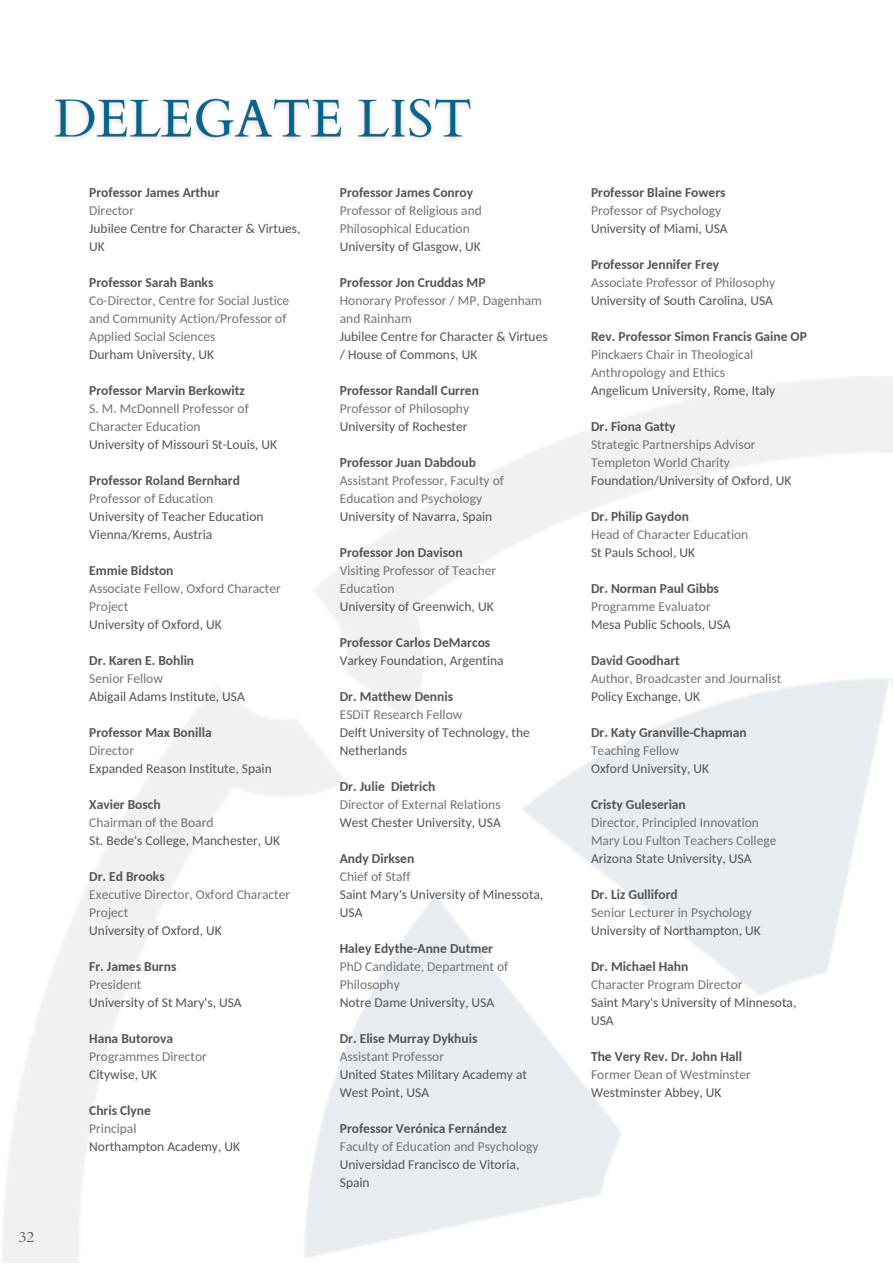
<style>
.page{position:relative;width:893px;height:1264px;background:#fff}
.page>*{position:absolute;margin:0;border:0;box-sizing:border-box;transform-origin:0 0}
.t1{font:15px "Cardo";color:#545454}
.t2{font:13.5px/18px "Carlito";color:#737373}
.t3{font:13.5px/18px "Carlito";color:#545454}
.t4{font:700 13.5px "Carlito";color:#545454}
</style>
<div class="page">
<img style="left:55px;top:98px;width:416px;height:42px">
<p class="t1" style="left:19px;top:1227px;width:17px">32</p>
<p class="t4" style="left:89px;top:187px;width:132px">Professor James Arthur</p>
<p class="t2" style="left:89px;top:203px;width:46px">Director</p>
<p class="t3" style="left:89px;top:221px;width:213px">Jubilee Centre for Character &amp; Virtues,<br>UK</p>
<p class="t4" style="left:89px;top:277px;width:126px">Professor Sarah Banks</p>
<p class="t2" style="left:89px;top:293px;width:201px">Co-Director, Centre for Social Justice and Community Action/Professor of<br>Applied Social Sciences</p>
<p class="t3" style="left:89px;top:347px;width:126px">Durham University, UK</p>
<p class="t4" style="left:89px;top:385px;width:157px">Professor Marvin Berkowitz</p>
<p class="t2" style="left:89px;top:401px;width:161px">S. M. McDonnell Professor of<br>Character Education</p>
<p class="t3" style="left:89px;top:437px;width:189px">University of Missouri St-Louis, UK</p>
<p class="t4" style="left:89px;top:475px;width:152px">Professor Roland Bernhard</p>
<p class="t2" style="left:89px;top:490px;width:125px">Professor of Education</p>
<p class="t3" style="left:89px;top:508px;width:176px">University of Teacher Education<br>Vienna/Krems, Austria</p>
<p class="t4" style="left:89px;top:565px;width:86px">Emmie Bidston</p>
<p class="t2" style="left:89px;top:580px;width:193px">Associate Fellow, Oxford Character<br>Project</p>
<p class="t3" style="left:89px;top:616px;width:134px">University of Oxford, UK</p>
<p class="t4" style="left:89px;top:655px;width:106px">Dr. Karen E. Bohlin</p>
<p class="t2" style="left:89px;top:670px;width:75px">Senior Fellow</p>
<p class="t3" style="left:89px;top:688px;width:157px">Abigail Adams Institute, USA</p>
<p class="t4" style="left:89px;top:727px;width:124px">Professor Max Bonilla</p>
<p class="t2" style="left:89px;top:742px;width:46px">Director</p>
<p class="t3" style="left:89px;top:760px;width:184px">Expanded Reason Institute, Spain</p>
<p class="t4" style="left:89px;top:798px;width:73px">Xavier Bosch</p>
<p class="t2" style="left:89px;top:814px;width:126px">Chairman of the Board</p>
<p class="t3" style="left:89px;top:832px;width:192px">St. Bede's College, Manchester, UK</p>
<p class="t4" style="left:89px;top:870px;width:77px">Dr. Ed Brooks</p>
<p class="t2" style="left:89px;top:886px;width:202px">Executive Director, Oxford Character<br>Project</p>
<p class="t3" style="left:89px;top:922px;width:134px">University of Oxford, UK</p>
<p class="t4" style="left:89px;top:960px;width:89px">Fr. James Burns</p>
<p class="t2" style="left:89px;top:976px;width:54px">President</p>
<p class="t3" style="left:89px;top:994px;width:154px">University of St Mary's, USA</p>
<p class="t4" style="left:89px;top:1032px;width:85px">Hana Butorova</p>
<p class="t2" style="left:89px;top:1048px;width:119px">Programmes Director</p>
<p class="t3" style="left:89px;top:1066px;width:69px">Citywise, UK</p>
<p class="t4" style="left:89px;top:1104px;width:63px">Chris Clyne</p>
<p class="t2" style="left:89px;top:1120px;width:49px">Principal</p>
<p class="t3" style="left:89px;top:1138px;width:152px">Northampton Academy, UK</p>
<p class="t4" style="left:340px;top:187px;width:135px">Professor James Conroy</p>
<p class="t2" style="left:340px;top:203px;width:144px">Professor of Religious and<br>Philosophical Education</p>
<p class="t3" style="left:340px;top:239px;width:143px">University of Glasgow, UK</p>
<p class="t4" style="left:340px;top:277px;width:147px">Professor Jon Cruddas MP</p>
<p class="t2" style="left:340px;top:293px;width:204px">Honorary Professor / MP, Dagenham and Rainham</p>
<p class="t3" style="left:340px;top:329px;width:209px">Jubilee Centre for Character &amp; Virtues / House of Commons, UK</p>
<p class="t4" style="left:340px;top:385px;width:141px">Professor Randall Curren</p>
<p class="t2" style="left:340px;top:401px;width:131px">Professor of Philosophy</p>
<p class="t3" style="left:340px;top:419px;width:129px">University of Rochester</p>
<p class="t4" style="left:340px;top:457px;width:138px">Professor Juan Dabdoub</p>
<p class="t2" style="left:340px;top:472px;width:166px">Assistant Professor, Faculty of<br>Education and Psychology</p>
<p class="t3" style="left:340px;top:508px;width:154px">University of Navarra, Spain</p>
<p class="t4" style="left:340px;top:547px;width:124px">Professor Jon Davison</p>
<p class="t2" style="left:340px;top:562px;width:158px">Visiting Professor of Teacher<br>Education</p>
<p class="t3" style="left:340px;top:598px;width:155px">University of Greenwich, UK</p>
<p class="t4" style="left:340px;top:637px;width:152px">Professor Carlos DeMarcos</p>
<p class="t3" style="left:340px;top:652px;width:165px">Varkey Foundation, Argentina</p>
<p class="t4" style="left:340px;top:691px;width:115px">Dr. Matthew Dennis</p>
<p class="t2" style="left:340px;top:706px;width:124px">ESDiT Research Fellow</p>
<p class="t3" style="left:340px;top:724px;width:191px">Delft University of Technology, the<br>Netherlands</p>
<p class="t4" style="left:340px;top:780px;width:97px">Dr. Julie Dietrich</p>
<p class="t2" style="left:340px;top:796px;width:162px">Director of External Relations</p>
<p class="t3" style="left:340px;top:814px;width:163px">West Chester University, USA</p>
<p class="t4" style="left:340px;top:852px;width:76px">Andy Dirksen</p>
<p class="t2" style="left:340px;top:868px;width:72px">Chief of Staff</p>
<p class="t3" style="left:340px;top:886px;width:205px">Saint Mary's University of Minessota,<br>USA</p>
<p class="t4" style="left:340px;top:942px;width:155px">Haley Edythe-Anne Dutmer</p>
<p class="t2" style="left:340px;top:958px;width:170px">PhD Candidate, Department of<br>Philosophy</p>
<p class="t3" style="left:340px;top:994px;width:156px">Notre Dame University, USA</p>
<p class="t4" style="left:340px;top:1032px;width:139px">Dr. Elise Murray Dykhuis</p>
<p class="t2" style="left:340px;top:1048px;width:106px">Assistant Professor</p>
<p class="t3" style="left:340px;top:1066px;width:189px">United States Military Academy at<br>West Point, USA</p>
<p class="t4" style="left:340px;top:1122px;width:168px">Professor Verónica Fernández</p>
<p class="t2" style="left:340px;top:1138px;width:200px">Faculty of Education and Psychology</p>
<p class="t3" style="left:340px;top:1156px;width:181px">Universidad Francisco de Vitoria,<br>Spain</p>
<p class="t4" style="left:591px;top:187px;width:136px">Professor Blaine Fowers</p>
<p class="t2" style="left:591px;top:203px;width:132px">Professor of Psychology</p>
<p class="t3" style="left:591px;top:221px;width:138px">University of Miami, USA</p>
<p class="t4" style="left:591px;top:259px;width:130px">Professor Jennifer Frey</p>
<p class="t2" style="left:591px;top:275px;width:186px">Associate Professor of Philosophy</p>
<p class="t3" style="left:591px;top:293px;width:183px">University of South Carolina, USA</p>
<p class="t4" style="left:591px;top:331px;width:217px">Rev. Professor Simon Francis Gaine OP</p>
<p class="t2" style="left:591px;top:347px;width:164px">Pinckaers Chair in Theological<br>Anthropology and Ethics</p>
<p class="t3" style="left:591px;top:383px;width:186px">Angelicum University, Rome, Italy</p>
<p class="t4" style="left:591px;top:421px;width:86px">Dr. Fiona Gatty</p>
<p class="t2" style="left:591px;top:437px;width:166px">Strategic Partnerships Advisor<br>Templeton World Charity</p>
<p class="t3" style="left:591px;top:472px;width:202px">Foundation/University of Oxford, UK</p>
<p class="t4" style="left:591px;top:511px;width:99px">Dr. Philip Gaydon</p>
<p class="t2" style="left:591px;top:526px;width:159px">Head of Character Education</p>
<p class="t3" style="left:591px;top:544px;width:105px">St Pauls School, UK</p>
<p class="t4" style="left:591px;top:583px;width:129px">Dr. Norman Paul Gibbs</p>
<p class="t2" style="left:591px;top:598px;width:121px">Programme Evaluator</p>
<p class="t3" style="left:591px;top:616px;width:141px">Mesa Public Schools, USA</p>
<p class="t4" style="left:591px;top:655px;width:90px">David Goodhart</p>
<p class="t2" style="left:591px;top:670px;width:192px">Author, Broadcaster and Journalist</p>
<p class="t3" style="left:591px;top:688px;width:110px">Policy Exchange, UK</p>
<p class="t4" style="left:591px;top:727px;width:157px">Dr. Katy Granville-Chapman</p>
<p class="t2" style="left:591px;top:742px;width:89px">Teaching Fellow</p>
<p class="t3" style="left:591px;top:760px;width:120px">Oxford University, UK</p>
<p class="t4" style="left:591px;top:798px;width:96px">Cristy Guleserian</p>
<p class="t2" style="left:591px;top:814px;width:187px">Director, Principled Innovation<br>Mary Lou Fulton Teachers College</p>
<p class="t3" style="left:591px;top:850px;width:162px">Arizona State University, USA</p>
<p class="t4" style="left:591px;top:888px;width:88px">Dr. Liz Gulliford</p>
<p class="t2" style="left:591px;top:904px;width:162px">Senior Lecturer in Psychology</p>
<p class="t3" style="left:591px;top:922px;width:171px">University of Northampton, UK</p>
<p class="t4" style="left:591px;top:960px;width:99px">Dr. Michael Hahn</p>
<p class="t2" style="left:591px;top:976px;width:153px">Character Program Director</p>
<p class="t3" style="left:591px;top:994px;width:207px">Saint Mary's University of Minnesota,<br>USA</p>
<p class="t4" style="left:591px;top:1050px;width:153px">The Very Rev. Dr. John Hall</p>
<p class="t2" style="left:591px;top:1066px;width:161px">Former Dean of Westminster</p>
<p class="t3" style="left:591px;top:1084px;width:132px">Westminster Abbey, UK</p>
</div>
